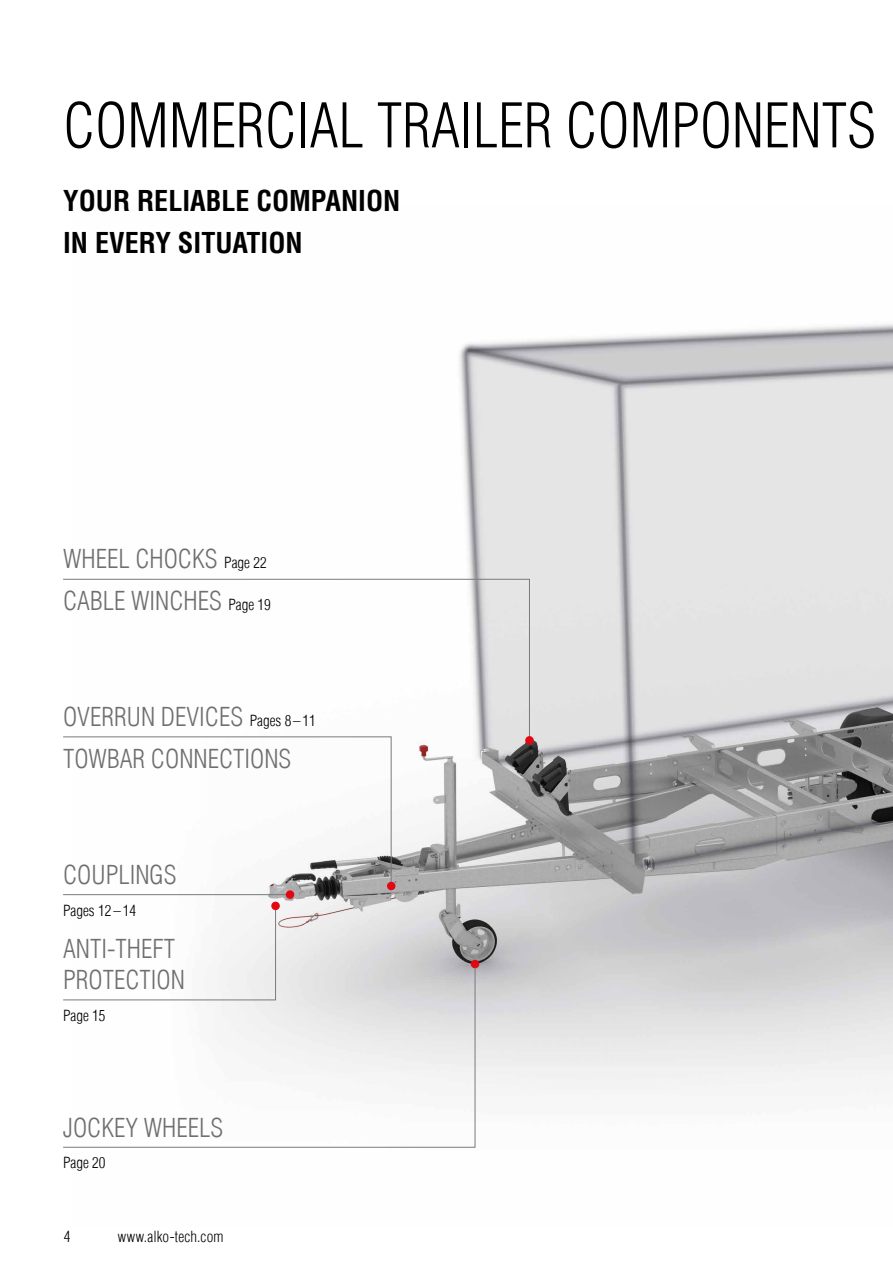
<style>
.page{position:relative;width:893px;height:1263px;background:#fff}
.page>*{position:absolute;margin:0;border:0;box-sizing:border-box;transform-origin:0 0}
.t1{font:300 condensed 60px "Helvetica Com";color:#000;scale:.96 1}
.t2{font:700 condensed 28.05px/42.2px "Helvetica Com";color:#000}
.t3{font:300 condensed 25.5px/42.2px "Helvetica Com";color:#706f6f}
.t4{font:300 condensed 15px "Helvetica Com";color:#000}
.s1{font-size:15px;color:#000}
</style>
<div class="page">
<img style="left:286px;top:324px;width:607px;height:766px">
<div style="left:55px;top:569px;width:484px;height:179px;background:#fff;opacity:.68"></div>
<svg style="left:62px;top:578px;width:468px;height:163px"></svg>
<div style="left:55px;top:727px;width:346px;height:167px;background:#fff;opacity:.68"></div>
<svg style="left:62px;top:736px;width:330px;height:151px"></svg>
<div style="left:221px;top:908px;width:55px;height:52px;background:#f3f3f3"></div>
<div style="left:525px;top:736px;width:9px;height:9px;background:#e30613;border-radius:50%"></div>
<div style="left:55px;top:884px;width:245px;height:21px;background:#fff"></div>
<hr style="left:63px;top:894px;width:229px;height:1px;background:#767b7d">
<div style="left:387px;top:882px;width:8px;height:8px;background:#e30613;border-radius:50%"></div>
<div style="left:271px;top:902px;width:9px;height:8px;background:#e30613;border-radius:50%"></div>
<div style="left:286px;top:890px;width:8px;height:9px;background:#e30613;border-radius:50%"></div>
<div style="left:55px;top:960px;width:430px;height:197px;background:#fff;opacity:.68"></div>
<svg style="left:62px;top:967px;width:414px;height:181px"></svg>
<h1 class="t1" style="left:63px;top:88px;width:848px">COMMERCIAL TRAILER COMPONENTS</h1>
<p class="t2" style="left:63px;top:178px;width:339px">YOUR RELIABLE COMPANION<br>IN EVERY SITUATION</p>
<p class="t3" style="left:63px;top:538px;width:209px">WHEEL CHOCKS <span class="s1">Page 22<br></span>CABLE WINCHES <span class="s1">Page 19</span></p>
<p class="t3" style="left:63px;top:696px;width:254px">OVERRUN DEVICES <span class="s1">Pages 8 – 11<br></span>TOWBAR CONNECTIONS</p>
<p class="t3" style="left:63px;top:853px;width:115px">COUPLINGS</p>
<p class="t4" style="left:63px;top:901px;width:74px">Pages 12– 14</p>
<p class="t3" style="left:63px;top:932px;width:123px;line-height:31.5px">ANTI-THEFT<br>PROTECTION</p>
<p class="t4" style="left:63px;top:1006px;width:44px">Page 15</p>
<p class="t3" style="left:63px;top:1106px;width:162px">JOCKEY WHEELS</p>
<p class="t4" style="left:63px;top:1153px;width:44px">Page 20</p>
<p class="t4" style="left:64px;top:1227px;width:8px">4</p>
<p class="t4" style="left:118px;top:1227px;width:107px">www.alko-tech.com</p>
</div>
